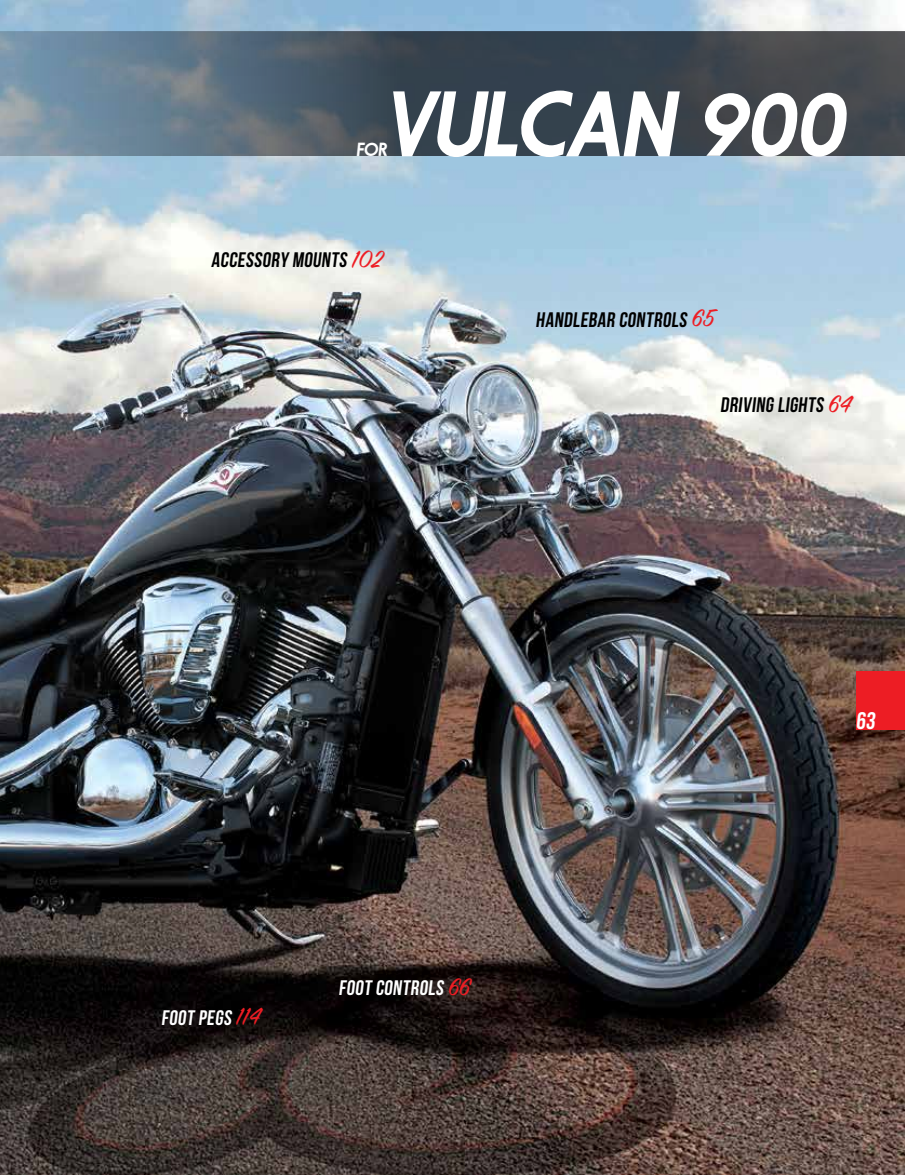
<style>
.page{position:relative;width:905px;height:1175px;background:#fff}
.page>*{position:absolute;margin:0;border:0;box-sizing:border-box;transform-origin:0 0}
.t1{font:italic 91.5px "Fundamental Brigade Schwer";color:#fff}
.t2{font:27px "Sign Painter House Script";color:#ed1d24}
.t3{font:24px "Bebas Neue";color:#fff}
.t4{font:21px "Bebas Neue";color:#000}
.t5{font:21px "Bebas Neue";color:#fff}
.t6{font:18.45px "Fundamental Brigade Schwer";color:#fff}
.s1{font-family:"Sign Painter House Script";font-size:27px;color:#ed1d24}
</style>
<div class="page">
<img style="left:0;top:0;width:904px;height:1174px">
<svg style="left:0;top:32px;width:904px;height:124px;background:#4c5965"></svg>
<div style="left:855px;top:671px;width:49px;height:58px;background:#ed1d24"></div>
<p class="t1" style="left:383px;top:70px;width:480px">VULCAN 900</p>
<p class="t6" style="left:356px;top:139px;width:35px">for</p>
<p class="t4" style="left:211px;top:248px;width:10px">ACCESSOR</p>
<p class="t4" style="left:280px;top:248px;width:104px">Y MOUNTS <span class="s1">102</span></p>
<p class="t4" style="left:535px;top:308px;width:10px">HANDLEBAR</p>
<p class="t4" style="left:618px;top:308px;width:10px">CONTROLS</p>
<p class="t2" style="left:692px;top:306px;width:23px">65</p>
<p class="t4" style="left:720px;top:393px;width:9px">DRIVING</p>
<p class="t4" style="left:777px;top:393px;width:9px">LIGHTS</p>
<p class="t2" style="left:828px;top:391px;width:24px">64</p>
<p class="t5" style="left:161px;top:1005px;width:10px">FOOT</p>
<p class="t5" style="left:198px;top:1005px;width:64px">PEGS <span class="s1">114</span></p>
<p class="t5" style="left:338px;top:976px;width:10px">FOOT</p>
<p class="t5" style="left:375px;top:976px;width:10px">CONTROLS</p>
<p class="t2" style="left:449px;top:974px;width:23px">66</p>
<p class="t3" style="left:855px;top:708px;width:23px">63</p>
</div>
